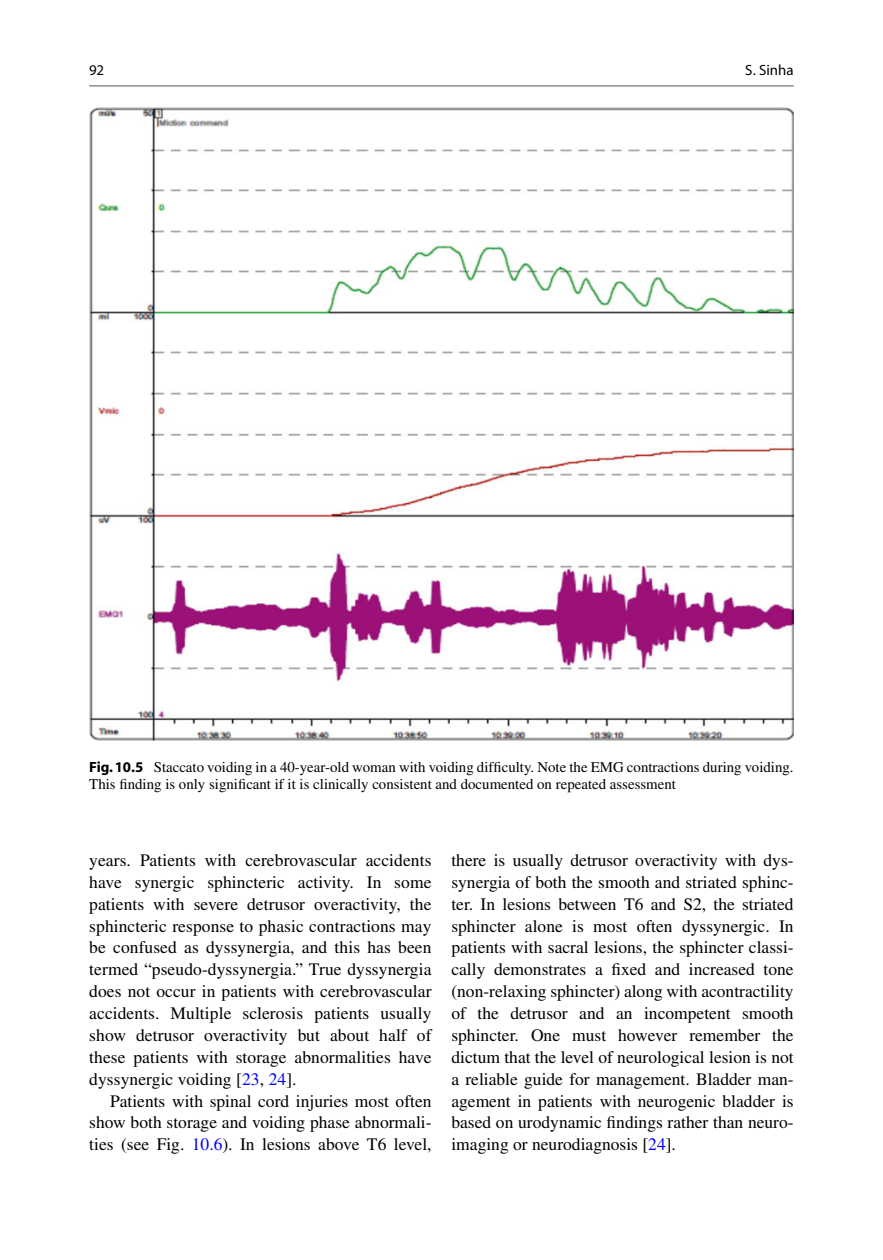
<style>
.page{position:relative;width:883px;height:1260px;background:#fff}
.page>*{position:absolute;margin:0;border:0;box-sizing:border-box;transform-origin:0 0}
.t1{font:17.5px/21.9px "Jndvhy Lyrbpt Times";color:#000;text-align:justify}
.t2{font:14.88px/17.5px "Jndvhy Lyrbpt Times";color:#000}
.t3{font:14.88px "Wbrnmh Qtfjjl Myriad";color:#000}
.s1{font-family:"Ncnqgn Vrbcxv Myriad";font-weight:700}
.s2{color:#0000fa}
</style>
<div class="page">
<img style="left:89px;top:107px;width:705px;height:633px">
<hr style="left:89px;top:85px;width:705px;height:2px;background:#9c9c9c">
<p class="t3" style="left:89px;top:64px;width:16px">92</p>
<p class="t3" style="left:745px;top:64px;width:50px">S. Sinha</p>
<p class="t2" style="left:89px;top:759px;width:706px"><span class="s1">Fig. 10.5</span> Staccato voiding in a 40-year-old woman with voiding difficulty. Note the EMG contractions during voiding.<br>This finding is only significant if it is clinically consistent and documented on repeated assessment</p>
<p class="t1" style="left:89px;top:851px;width:344px">years. Patients with cerebrovascular accidents have synergic sphincteric activity. In some patients with severe detrusor overactivity, the sphincteric response to phasic contractions may be confused as dyssynergia, and this has been termed “pseudo- dyssynergia.” True dyssynergia does not occur in patients with cerebrovascular accidents. Multiple sclerosis patients usually show detrusor overactivity but about half of these patients with storage abnormalities have dyssynergic voiding [ <span class="s2">23</span> , <span class="s2">24</span> ].</p>
<p class="t1" style="left:89px;top:1091px;width:344px;text-indent:21px">Patients with spinal cord injuries most often show both storage and voiding phase abnormali&shy;ties (see Fig. <span class="s2">10.6</span> ). In lesions above T6 level,</p>
<p class="t1" style="left:451px;top:851px;width:344px">there is usually detrusor overactivity with dys&shy;synergia of both the smooth and striated sphinc&shy;ter. In lesions between T6 and S2, the striated sphincter alone is most often dyssynergic. In patients with sacral lesions, the sphincter classi&shy;cally demonstrates a fixed and increased tone (non-relaxing sphincter) along with acontractility of the detrusor and an incompetent smooth sphincter. One must however remember the dictum that the level of neurological lesion is not a reliable guide for management. Bladder man&shy;agement in patients with neurogenic bladder is based on urodynamic findings rather than neuro&shy;imaging or neurodiagnosis [ <span class="s2">24</span> ].</p>
</div>
